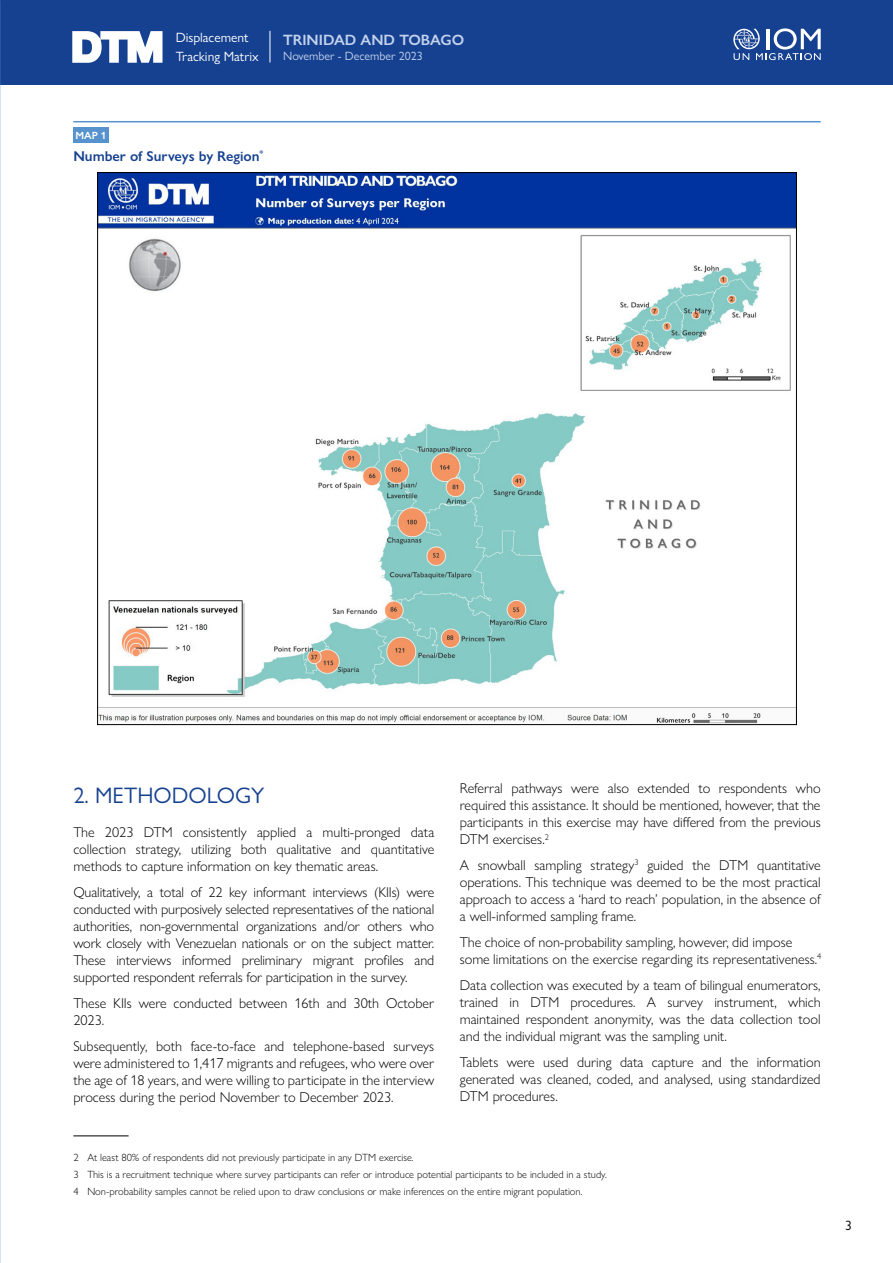
<style>
.page{position:relative;width:893px;height:1263px;background:#fff}
.page>*{position:absolute;margin:0;border:0;box-sizing:border-box;transform-origin:0 0}
.t1{font:22.5px "Gill Sans Nova";color:#164190}
.t2{font:600 15px "Gill Sans Nova";color:#c3d2ed}
.t3{font:300 14.25px/17.1px "Gill Sans Nova";color:#000;text-align:justify}
.t4{font:600 14.25px "Gill Sans Nova";color:#164190}
.t5{font:13.5px/18.6px "Gill Sans Nova";color:#fff}
.t6{font:13.5px "Gill Sans Nova";color:#000}
.t7{font:12px "Gill Sans Nova";color:#c3d2ed}
.t8{font:300 10.5px/16.8px "Gill Sans Nova";color:#000}
.t9{font:600 10.5px "Gill Sans Nova";color:#fff}
</style>
<div class="page">
<div style="left:0;top:0;width:893px;height:85px;background:#164190"></div>
<hr style="left:270px;top:31px;width:1px;height:32px;background:#fff">
<svg style="left:733px;top:28px;width:88px;height:32px"></svg>
<svg style="left:72px;top:31px;width:90px;height:32px"></svg>
<div style="left:73px;top:128px;width:36px;height:15px;background:#5692ce"></div>
<hr style="left:73px;top:121px;width:748px;height:1px;background:#5692ce">
<img style="left:99px;top:174px;width:696px;height:549px">
<hr style="left:73px;top:1135px;width:56px;height:1px;background:#000">
<p class="t5" style="left:176px;top:28px;width:85px">Displacement<br>Tracking Matrix</p>
<p class="t2" style="left:283px;top:31px;width:183px">TRINIDAD AND TOBAGO</p>
<p class="t7" style="left:283px;top:48px;width:141px">November - December 2023</p>
<p class="t9" style="left:75px;top:129px;width:32px">MAP 1</p>
<p class="t4" style="left:73px;top:147px;width:192px">Number of Surveys by Region<sup>*</sup></p>
<h1 class="t1" style="left:73px;top:782px;width:193px">2. METHODOLOGY</h1>
<p class="t3" style="left:73px;top:823px;width:362px">The 2023 DTM consistently applied a multi-pronged data collection strategy, utilizing both qualitative and quantitative methods to capture information on key thematic areas.</p>
<p class="t3" style="left:73px;top:883px;width:362px">Qualitatively, a total of 22 key informant interviews (KIIs) were conducted with purposively selected representatives of the national authorities, non-governmental organizations and/or others who work closely with Venezuelan nationals or on the subject matter.<br>These interviews informed preliminary migrant profiles and supported respondent referrals for participation in the survey.</p>
<p class="t3" style="left:73px;top:994px;width:362px">These KIIs were conducted between 16th and 30th October<br>2023.</p>
<p class="t3" style="left:73px;top:1037px;width:362px">Subsequently, both face-to-face and telephone-based surveys were administered to 1,417 migrants and refugees, who were over the age of 18 years, and were willing to participate in the interview process during the period November to December 2023.</p>
<p class="t3" style="left:460px;top:779px;width:362px">Referral pathways were also extended to respondents who required this assistance. It should be mentioned, however, that the participants in this exercise may have differed from the previous DTM exercises.<sup>2</sup></p>
<p class="t3" style="left:460px;top:856px;width:362px">A snowball sampling strategy<sup>3</sup> guided the DTM quantitative operations. This technique was deemed to be the most practical approach to access a ‘hard to reach’ population, in the absence of a well-informed sampling frame.</p>
<p class="t3" style="left:460px;top:933px;width:363px">The choice of non-probability sampling, however, did impose some limitations on the exercise regarding its representativeness.<sup>4</sup></p>
<p class="t3" style="left:460px;top:976px;width:362px">Data collection was executed by a team of bilingual enumerators, trained in DTM procedures. A survey instrument, which maintained respondent anonymity, was the data collection tool and the individual migrant was the sampling unit.</p>
<p class="t3" style="left:460px;top:1053px;width:362px">Tablets were used during data capture and the information generated was cleaned, coded, and analysed, using standardized DTM procedures.</p>
<p class="t8" style="left:73px;top:1149px;width:535px">2 At least 80% of respondents did not previously participate in any DTM exercise.<br>3 This is a recruitment technique where survey participants can refer or introduce potential participants to be included in a study.<br>4 Non-probability samples cannot be relied upon to draw conclusions or make inferences on the entire migrant population.</p>
<p class="t6" style="left:845px;top:1217px;width:8px">3</p>
</div>
